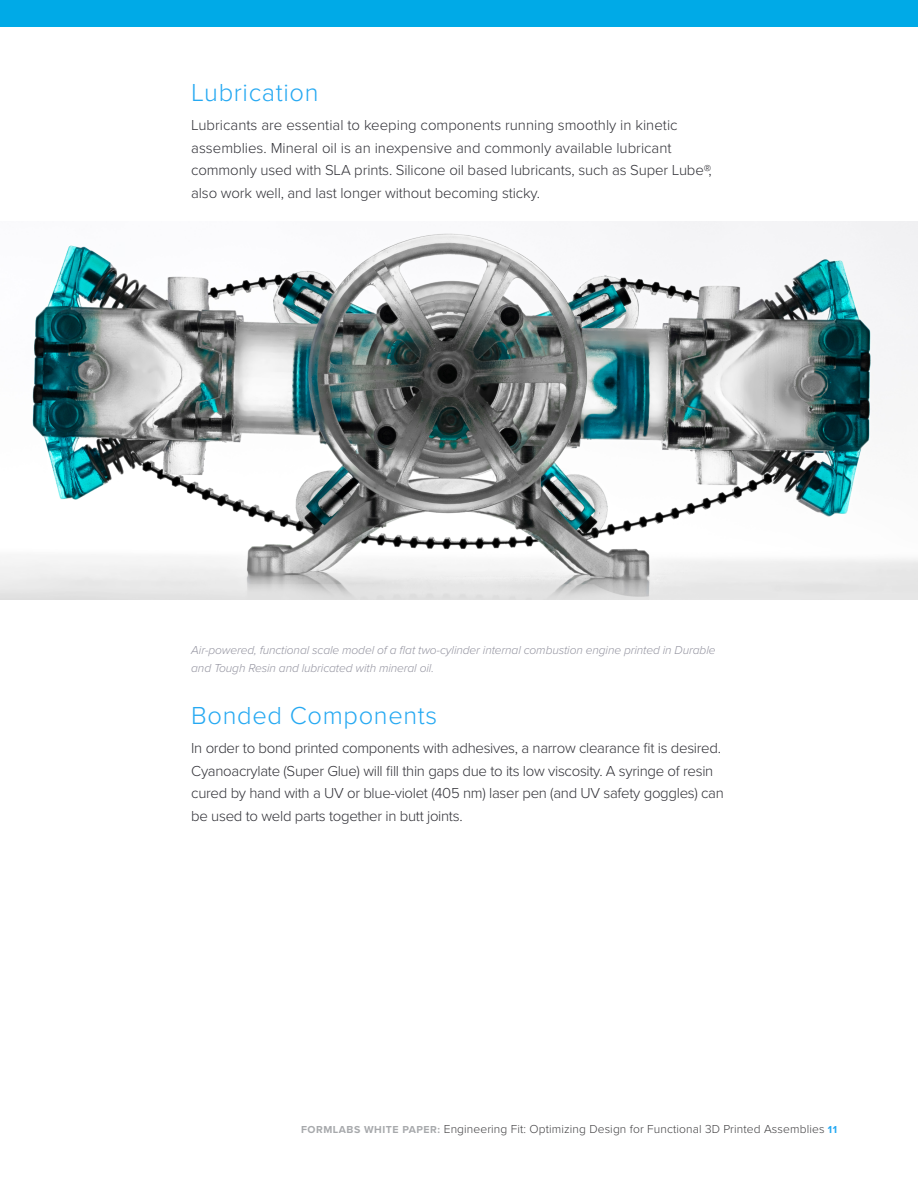
<style>
.page{position:relative;width:918px;height:1188px;background:#fff}
.page>*{position:absolute;margin:0;border:0;box-sizing:border-box;transform-origin:0 0}
.t1{font:300 25.5px "Proxima Nova";letter-spacing:.025em;color:#26a9f2}
.t2{font:300 15px/22.5px "Proxima Nova";letter-spacing:-.01em;color:#323238}
.t3{font:italic 300 12px/18px "Proxima Nova";letter-spacing:-.01em;color:#9494a0}
.t4{font:300 12px "Proxima Nova";letter-spacing:.01em;color:#414042}
.s1{font-weight:700;font-size:10.5px;color:#a7a9ac}
.s2{font-weight:700;font-size:10.5px;color:#26a9f2}
</style>
<div class="page">
<div style="left:0;top:0;width:918px;height:27px;background:#00aae7"></div>
<img style="left:0;top:221px;width:918px;height:378px">
<p class="t1" style="left:191px;top:74px;width:129px">Lubrication</p>
<p class="t2" style="left:191px;top:113px;width:522px">Lubricants are essential to keeping components running smoothly in kinetic assemblies. Mineral oil is an inexpensive and commonly available lubricant commonly used with SLA prints. Silicone oil based lubricants, such as Super Lube®, also work well, and last longer without becoming sticky.</p>
<p class="t3" style="left:191px;top:640px;width:526px">Air-powered, functional scale model of a flat two-cylinder internal combustion engine printed in Durable and Tough Resin and lubricated with mineral oil.</p>
<p class="t1" style="left:191px;top:696px;width:247px">Bonded Components</p>
<p class="t2" style="left:191px;top:736px;width:534px">In order to bond printed components with adhesives, a narrow clearance fit is desired.<br>Cyanoacrylate (Super Glue) will fill thin gaps due to its low viscosity. A syringe of resin cured by hand with a UV or blue-violet (405 nm) laser pen (and UV safety goggles) can be used to weld parts together in butt joints.</p>
<p class="t4" style="left:301px;top:1121px;width:537px"><span class="s1">FORMLABS WHITE PAPER:</span> Engineering Fit: Optimizing Design for Functional 3D Printed Assemblies <span class="s2">11</span></p>
</div>
